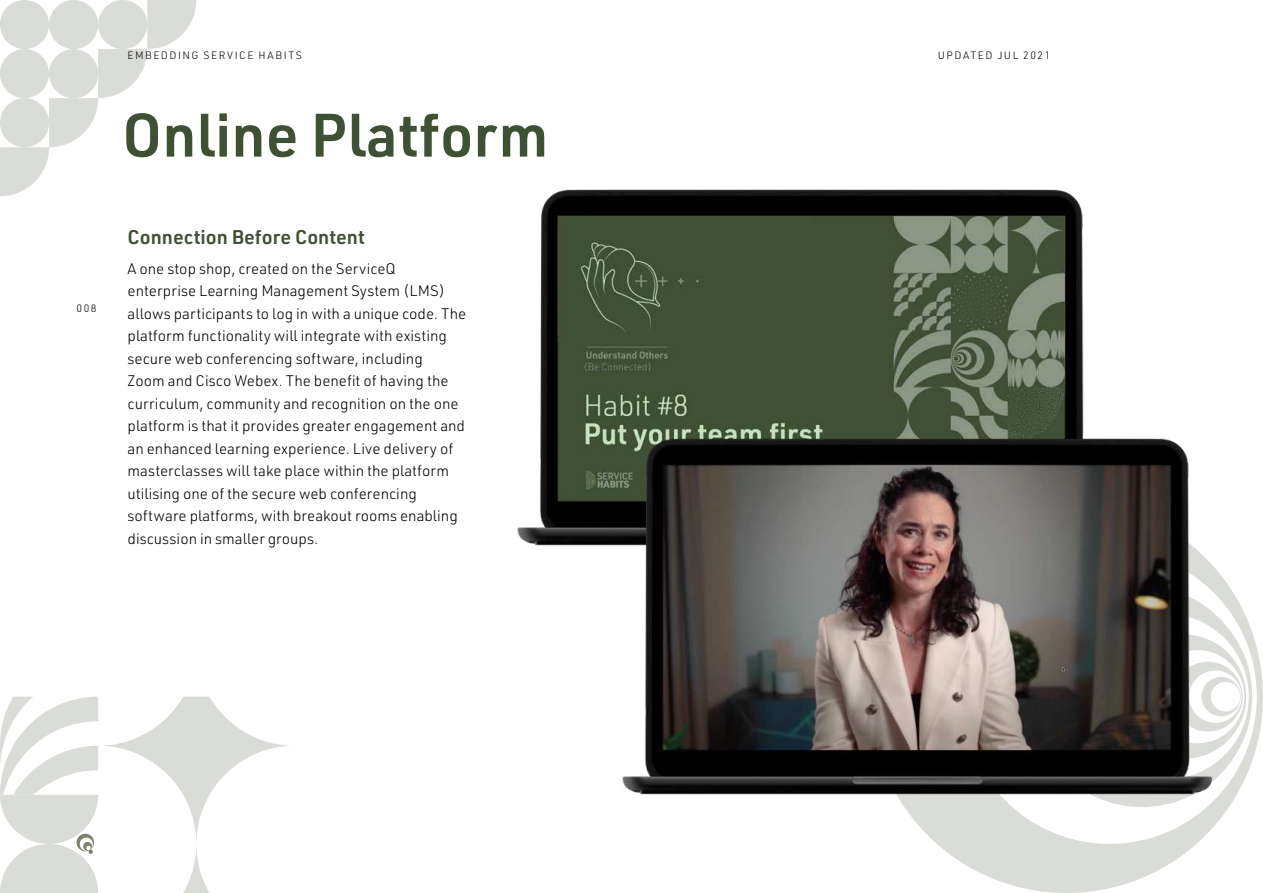
<style>
.page{position:relative;width:1263px;height:893px;background:#fff}
.page>*{position:absolute;margin:0;border:0;box-sizing:border-box;transform-origin:0 0}
.t1{font:600 60px "URWDIN";color:#405034}
.t2{font:600 19.5px "URWDIN";color:#405034}
.t3{font:300 15px/22.5px "URWDIN";color:#000}
.t4{font:300 10.5px "URWDIN";letter-spacing:.14em;color:#000}
</style>
<div class="page">
<svg style="left:0;top:0;width:196px;height:196px"></svg>
<div style="left:98px;top:0;width:49px;height:49px;background:#d9dcd7;border-radius:50%"></div>
<div style="left:49px;top:0;width:49px;height:49px;background:#d9dcd7;border-radius:50%"></div>
<div style="left:0;top:0;width:49px;height:49px;background:#d9dcd7;border-radius:50%"></div>
<div style="left:49px;top:49px;width:49px;height:49px;background:#d9dcd7;border-radius:50%"></div>
<div style="left:0;top:49px;width:49px;height:49px;background:#d9dcd7;border-radius:50%"></div>
<div style="left:0;top:98px;width:49px;height:49px;background:#d9dcd7;border-radius:50%"></div>
<svg style="left:917px;top:578px;width:346px;height:315px"></svg>
<svg style="left:1223px;top:586px;width:29px;height:221px"></svg>
<svg style="left:1223px;top:634px;width:23px;height:125px"></svg>
<svg style="left:0;top:697px;width:289px;height:196px"></svg>
<img style="left:517px;top:189px;width:567px;height:357px">
<img style="left:612px;top:371px;width:611px;height:452px">
<p class="t4" style="left:77px;top:304px;width:21px">008</p>
<p class="t4" style="left:128px;top:49px;width:176px">EMBEDDING SERVICE HABITS</p>
<h1 class="t1" style="left:122px;top:113px;width:428px">Online Platform</h1>
<h2 class="t2" style="left:128px;top:230px;width:239px">Connection Before Content</h2>
<p class="t3" style="left:128px;top:258px;width:340px">A one stop shop, created on the ServiceQ enterprise Learning Management System (LMS) allows participants to log in with a unique code. The platform functionality will integrate with existing secure web conferencing software, including<br>Zoom and Cisco Webex. The benefit of having the curriculum, community and recognition on the one platform is that it provides greater engagement and an enhanced learning experience. Live delivery of masterclasses will take place within the platform utilising one of the secure web conferencing software platforms, with breakout rooms enabling discussion in smaller groups.</p>
<p class="t4" style="left:938px;top:49px;width:114px">UPDATED JUL 2021</p>
</div>
